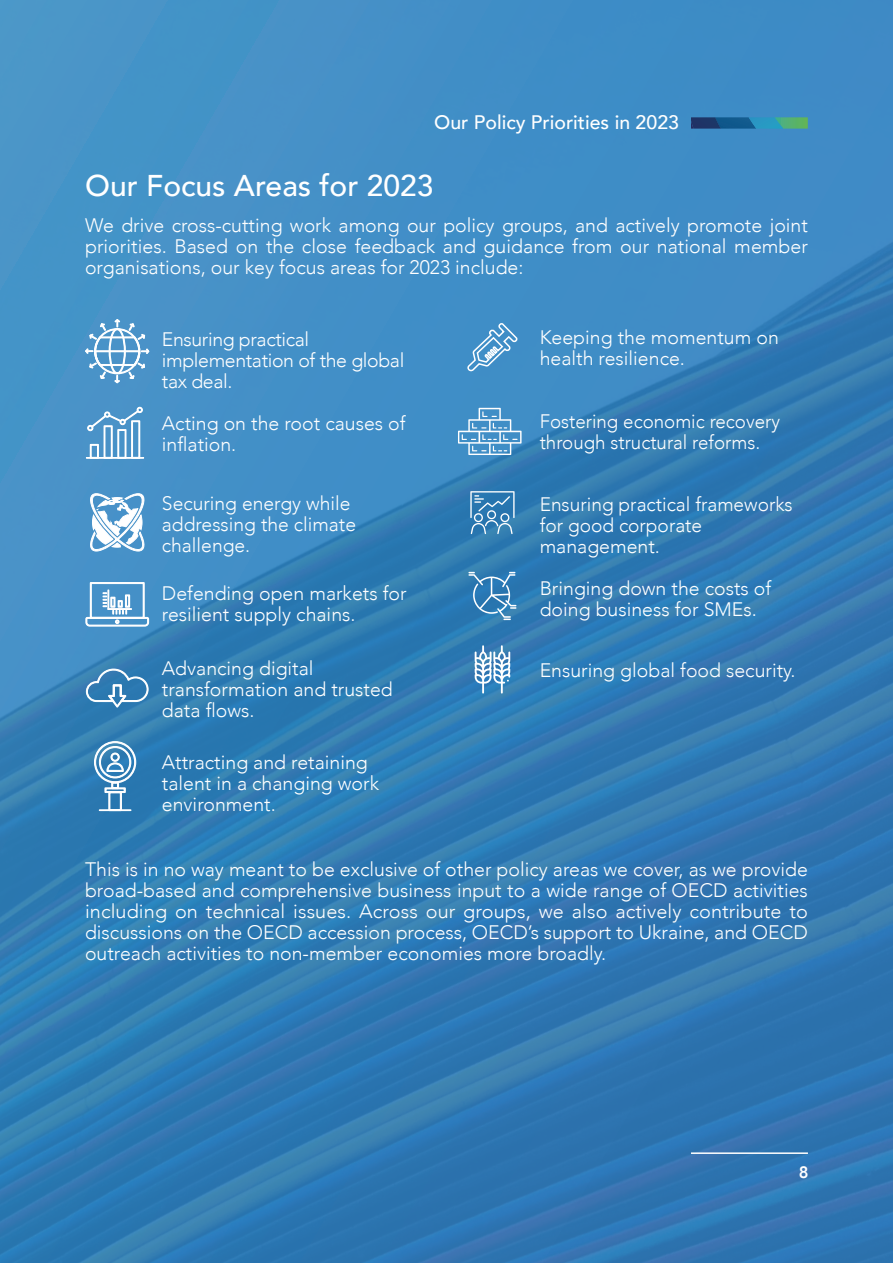
<style>
.page{position:relative;width:893px;height:1263px;background:#fff}
.page>*{position:absolute;margin:0;border:0;box-sizing:border-box;transform-origin:0 0}
.t1{font:500 30px "Avenir";color:#fff}
.t2{font:300 19.5px/21px "Avenir";color:#fff}
.t3{font:300 19.5px/21px "Avenir";letter-spacing:-.02em;color:#fff}
.t4{font:300 19.5px/21px "Avenir";color:#fff;scale:.96 1}
.t5{font:500 19.5px "Avenir";color:#fff}
.t6{font:800 16.5px "Avenir";color:#fff}
</style>
<div class="page">
<img style="left:0;top:0;width:893px;height:1263px">
<svg style="left:85px;top:318px;width:65px;height:67px;background:#71aad3"></svg>
<svg style="left:87px;top:406px;width:56px;height:51px;background:#73abd4"></svg>
<div style="left:86px;top:457px;width:58px;height:2px;border:1px solid #fff"></div>
<svg style="left:88px;top:493px;width:59px;height:59px"></svg>
<svg style="left:85px;top:581px;width:64px;height:46px"></svg>
<svg style="left:86px;top:668px;width:63px;height:40px;background:#5391be"></svg>
<svg style="left:94px;top:741px;width:43px;height:70px"></svg>
<div style="left:99px;top:809px;width:32px;height:2px;border:1px solid #fff"></div>
<svg style="left:470px;top:491px;width:45px;height:43px;background:#5693c0"></svg>
<svg style="left:468px;top:572px;width:48px;height:48px;background:#4e8fbf"></svg>
<hr style="left:691px;top:1152px;width:117px;height:2px;background:#fff">
<svg style="left:458px;top:408px;width:64px;height:47px;background:#68a5d1"></svg>
<svg style="left:468px;top:322px;width:50px;height:49px;background:#60a1d0"></svg>
<svg style="left:475px;top:645px;width:35px;height:48px"></svg>
<svg style="left:691px;top:117px;width:117px;height:12px"></svg>
<p class="t5" style="left:434px;top:105px;width:246px">Our Policy Priorities in 2023</p>
<h1 class="t1" style="left:85px;top:159px;width:350px">Our Focus Areas for 2023</h1>
<p class="t2" style="left:85px;top:215px;width:724px;text-align:justify">We drive cross-cutting work among our policy groups, and actively promote joint priorities. Based on the close feedback and guidance from our national member organisations, our key focus areas for 2023 include:</p>
<p class="t3" style="left:162px;top:329px;width:244px">Ensuring practical implementation of the global tax deal.</p>
<p class="t2" style="left:162px;top:413px;width:245px">Acting on the root causes of inflation.</p>
<p class="t2" style="left:162px;top:492px;width:196px">Securing energy while addressing the climate challenge.</p>
<p class="t2" style="left:162px;top:583px;width:246px">Defending open markets for resilient supply chains.</p>
<p class="t2" style="left:162px;top:658px;width:232px">Advancing digital transformation and trusted data flows.</p>
<p class="t2" style="left:162px;top:751px;width:219px">Attracting and retaining talent in a changing work environment.</p>
<p class="t2" style="left:540px;top:327px;width:241px">Keeping the momentum on health resilience.</p>
<p class="t4" style="left:540px;top:411px;width:252px">Fostering economic recovery through structural reforms.</p>
<p class="t2" style="left:540px;top:493px;width:255px">Ensuring practical frameworks for good corporate management.</p>
<p class="t2" style="left:540px;top:578px;width:233px">Bringing down the costs of doing business for SMEs.</p>
<p class="t2" style="left:540px;top:660px;width:257px">Ensuring global food security.</p>
<p class="t2" style="left:85px;top:858px;width:724px;text-align:justify">This is in no way meant to be exclusive of other policy areas we cover, as we provide broad-based and comprehensive business input to a wide range of OECD activities including on technical issues. Across our groups, we also actively contribute to discussions on the OECD accession process, OECD’s support to Ukraine, and OECD outreach activities to non-member economies more broadly.</p>
<p class="t6" style="left:799px;top:1159px;width:11px">8</p>
</div>
